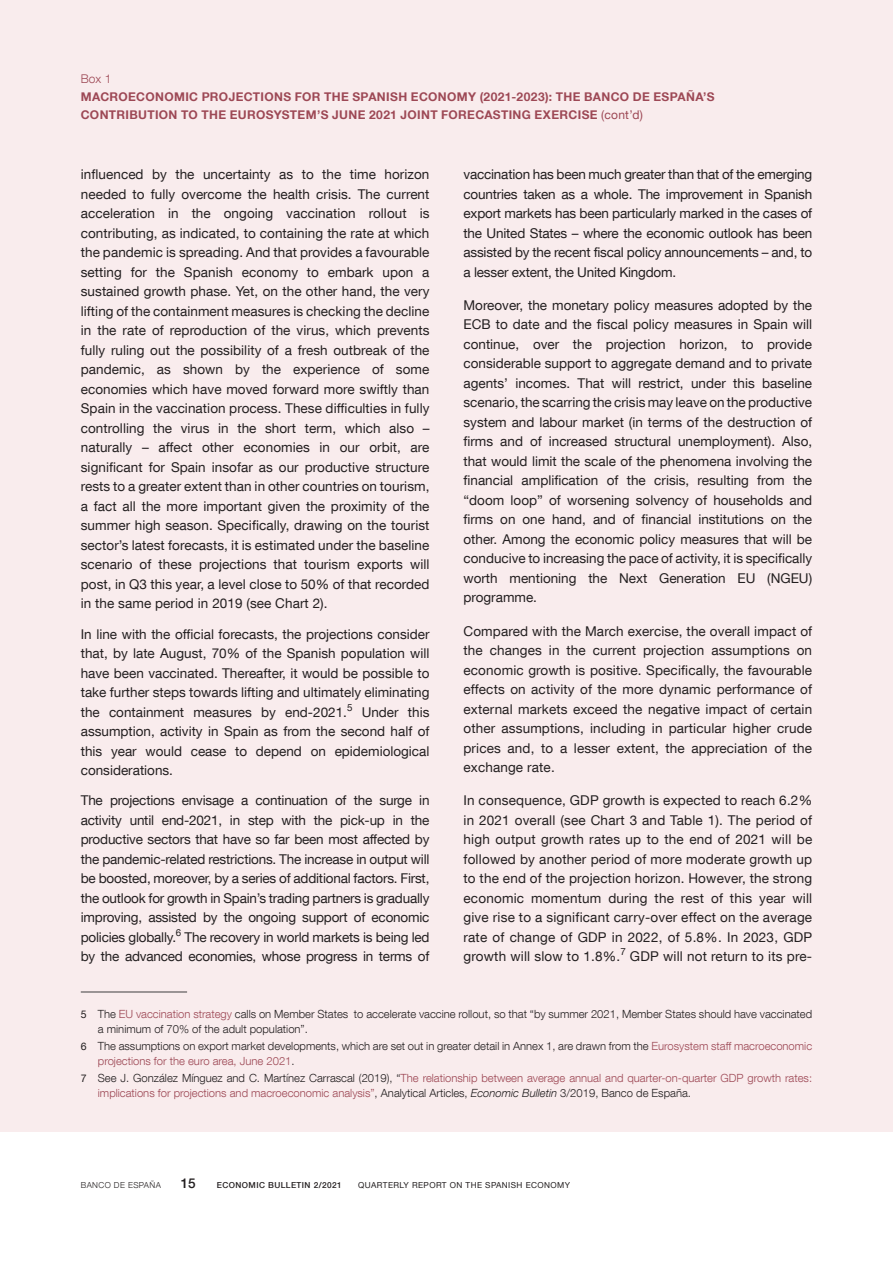
<style>
.page{position:relative;width:893px;height:1263px;background:#fff}
.page>*{position:absolute;margin:0;border:0;box-sizing:border-box;transform-origin:0 0}
.Texto_recuadro{font:13.5px/19.5px "Bd E Neue Helvetica";color:#231f20;text-align:justify}
.t1{font:500 13.5px "Bd E Neue Helvetica";color:#231f20}
.t2{font:700 12px/18px "Bd E Neue Helvetica";letter-spacing:.03em;color:#9d4855}
.t3{font:300 12px "Bd E Neue Helvetica";color:#9d4855}
.Citas_recuadro{font:300 11.25px/15px "Bd E Neue Helvetica";color:#231f20}
.Citas_recuadro-2{font:300 11.25px/15px "Bd E Neue Helvetica";color:#9d4855}
.t4{font:8.25px "Bd E Neue Helvetica";letter-spacing:.05em;color:#231f20}
.t5{font:500 8.25px "Bd E Neue Helvetica";letter-spacing:.05em;color:#231f20}
.t6{font:300 8.25px "Bd E Neue Helvetica";letter-spacing:.05em;color:#231f20}
.s1{font-weight:400}
.s2{font-weight:400;font-size:10.5px}
.s3{color:#9d4855}
.s4{font-weight:400;font-size:10.5px;color:#231f20}
.s5{color:#231f20}
.s6{font-style:italic;color:#231f20}
</style>
<div class="page">
<div style="left:0;top:0;width:893px;height:1131px;background:#f9eced"></div>
<hr style="left:81px;top:991px;width:106px;height:1px;background:#3e3e3f">
<p class="t3" style="left:81px;top:72px;width:32px">Box 1</p>
<p class="t2" style="left:81px;top:88px;width:635px">MACROECONOMIC PROJECTIONS FOR THE SPANISH ECONOMY (2021-2023): THE BANCO DE ESPAÑA’S<br>CONTRIBUTION TO THE EUROSYSTEM’S JUNE 2021 JOINT FORECASTING EXERCISE <span class="s1">(cont’d)</span></p>
<p class="Texto_recuadro" style="left:81px;top:164px;width:350px">influenced by the uncertainty as to the time horizon needed to fully overcome the health crisis. The current acceleration in the ongoing vaccination rollout is contributing, as indicated, to containing the rate at which the pandemic is spreading. And that provides a favourable setting for the Spanish economy to embark upon a sustained growth phase. Yet, on the other hand, the very lifting of the containment measures is checking the decline in the rate of reproduction of the virus, which prevents fully ruling out the possibility of a fresh outbreak of the pandemic, as shown by the experience of some economies which have moved forward more swiftly than Spain in the vaccination process. These difficulties in fully controlling the virus in the short term, which also – naturally – affect other economies in our orbit, are significant for Spain insofar as our productive structure rests to a greater extent than in other countries on tourism, a fact all the more important given the proximity of the summer high season. Specifically, drawing on the tourist sector’s latest forecasts, it is estimated under the baseline scenario of these projections that tourism exports will post, in Q3 this year, a level close to 50% of that recorded in the same period in 2019 (see Chart 2).</p>
<p class="Texto_recuadro" style="left:81px;top:624px;width:350px">In line with the official forecasts, the projections consider that, by late August, 70% of the Spanish population will have been vaccinated. Thereafter, it would be possible to take further steps towards lifting and ultimately eliminating the containment measures by end-2021.<sup>5</sup> Under this assumption, activity in Spain as from the second half of this year would cease to depend on epidemiological considerations.</p>
<p class="Texto_recuadro" style="left:81px;top:790px;width:350px">The projections envisage a continuation of the surge in activity until end-2021, in step with the pick-up in the productive sectors that have so far been most affected by the pandemic-related restrictions. The increase in output will be boosted, moreover, by a series of additional factors. First, the outlook for growth in Spain’s trading partners is gradually improving, assisted by the ongoing support of economic policies globally.<sup>6</sup> The recovery in world markets is being led by the advanced economies, whose progress in terms of</p>
<p class="Texto_recuadro" style="left:463px;top:164px;width:350px">vaccination has been much greater than that of the emerging countries taken as a whole. The improvement in Spanish export markets has been particularly marked in the cases of the United States – where the economic outlook has been assisted by the recent fiscal policy announcements – and, to a lesser extent, the United Kingdom.</p>
<p class="Texto_recuadro" style="left:463px;top:295px;width:350px">Moreover, the monetary policy measures adopted by the ECB to date and the fiscal policy measures in Spain will continue, over the projection horizon, to provide considerable support to aggregate demand and to private agents’ incomes. That will restrict, under this baseline scenario, the scarring the crisis may leave on the productive system and labour market (in terms of the destruction of firms and of increased structural unemployment). Also, that would limit the scale of the phenomena involving the financial amplification of the crisis, resulting from the “doom loop” of worsening solvency of households and firms on one hand, and of financial institutions on the other. Among the economic policy measures that will be conducive to increasing the pace of activity, it is specifically worth mentioning the Next Generation EU (NGEU) programme.</p>
<p class="Texto_recuadro" style="left:463px;top:621px;width:350px">Compared with the March exercise, the overall impact of the changes in the current projection assumptions on economic growth is positive. Specifically, the favourable effects on activity of the more dynamic performance of external markets exceed the negative impact of certain other assumptions, including in particular higher crude prices and, to a lesser extent, the appreciation of the exchange rate.</p>
<p class="Texto_recuadro" style="left:463px;top:790px;width:350px">In consequence, GDP growth is expected to reach 6.2% in 2021 overall (see Chart 3 and Table 1). The period of high output growth rates up to the end of 2021 will be followed by another period of more moderate growth up to the end of the projection horizon. However, the strong economic momentum during the rest of this year will give rise to a significant carry-over effect on the average rate of change of GDP in 2022, of 5.8%. In 2023, GDP growth will slow to 1.8%.<sup>7</sup> GDP will not return to its pre-</p>
<p class="Citas_recuadro" style="left:98px;top:1006px;width:716px;text-indent:-17px"><span class="s2">5</span> The <span class="s3">EU vaccination strategy</span> calls on Member States to accelerate vaccine rollout, so that “by summer 2021, Member States should have vaccinated a minimum of 70% of the adult population”.</p>
<p class="Citas_recuadro" style="left:98px;top:1038px;width:716px;text-indent:-17px"><span class="s2">6</span> The assumptions on export market developments, which are set out in greater detail in Annex 1, are drawn from the <span class="s3">Eurosystem staff macroeconomic projections for the euro area, June 2021</span>.</p>
<p class="Citas_recuadro-2" style="left:98px;top:1070px;width:716px;text-indent:-17px"><span class="s4">7</span> <span class="s5">See J. González Mínguez and C. Martínez Carrascal (2019), “</span>The relationship between average annual and quarter-on-quarter GDP growth rates: implications for projections and macroeconomic analysis”<span class="s5">, Analytical Articles,</span> <span class="s6">Economic Bulletin</span> <span class="s5">3/2019, Banco de España.</span></p>
<p class="t6" style="left:81px;top:1180px;width:82px">BANCO DE ESPAÑA</p>
<p class="t1" style="left:181px;top:1175px;width:16px">15</p>
<p class="t5" style="left:217px;top:1180px;width:126px">ECONOMIC BULLETIN 2/2021</p>
<p class="t4" style="left:358px;top:1180px;width:214px">QUARTERLY REPORT ON THE SPANISH ECONOMY</p>
</div>
